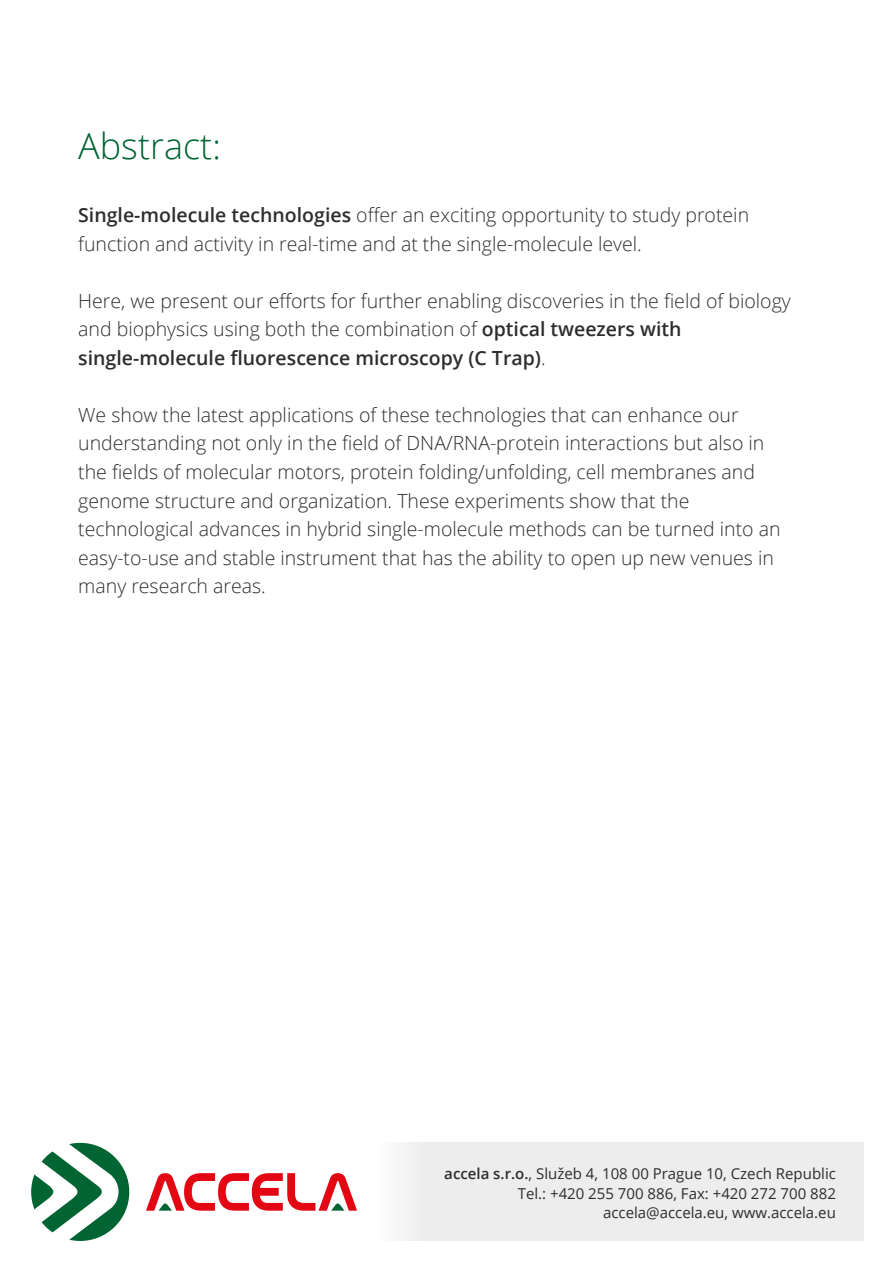
<style>
.page{position:relative;width:893px;height:1263px;background:#fff}
.page>*{position:absolute;margin:0;border:0;box-sizing:border-box;transform-origin:0 0}
.t1{font:300 36px "Open Sans";color:#006533}
.t2{font:300 19.5px/28.5px "Open Sans";color:#2e2d2c}
.t3{font:15px/19.5px "Open Sans";color:#2e2d2c;text-align:right}
.s1{font-weight:600}
</style>
<div class="page">
<div style="left:80px;top:1143px;width:783px;height:98px;background:linear-gradient(to right,#fff,#e7e7e7)"></div>
<svg style="left:146px;top:1173px;width:211px;height:38px"></svg>
<svg style="left:31px;top:1143px;width:98px;height:98px"></svg>
<h1 class="t1" style="left:78px;top:121px;width:144px">Abstract:</h1>
<p class="t2" style="left:78px;top:201px;width:672px"><span class="s1">Single-molecule technologies</span> offer an exciting opportunity to study protein function and activity in real-time and at the single-molecule level.</p>
<p class="t2" style="left:78px;top:286px;width:714px">Here, we present our efforts for further enabling discoveries in the field of biology and biophysics using both the combination of <span class="s1">optical tweezers with single-molecule fluorescence microscopy (C Trap)</span>.</p>
<p class="t2" style="left:78px;top:400px;width:704px">We show the latest applications of these technologies that can enhance our understanding not only in the field of DNA/RNA-protein interactions but also in the fields of molecular motors, protein folding/unfolding, cell membranes and genome structure and organization. These experiments show that the technological advances in hybrid single-molecule methods can be turned into an easy-to-use and stable instrument that has the ability to open up new venues in many research areas.</p>
<p class="t3" style="left:444px;top:1164px;width:393px"><span class="s1">accela s.r.o.</span>, Služeb 4, 108 00 Prague 10, Czech Republic<br>Tel.: +420 255 700 886, Fax: +420 272 700 882 accela@accela.eu, www.accela.eu</p>
</div>
